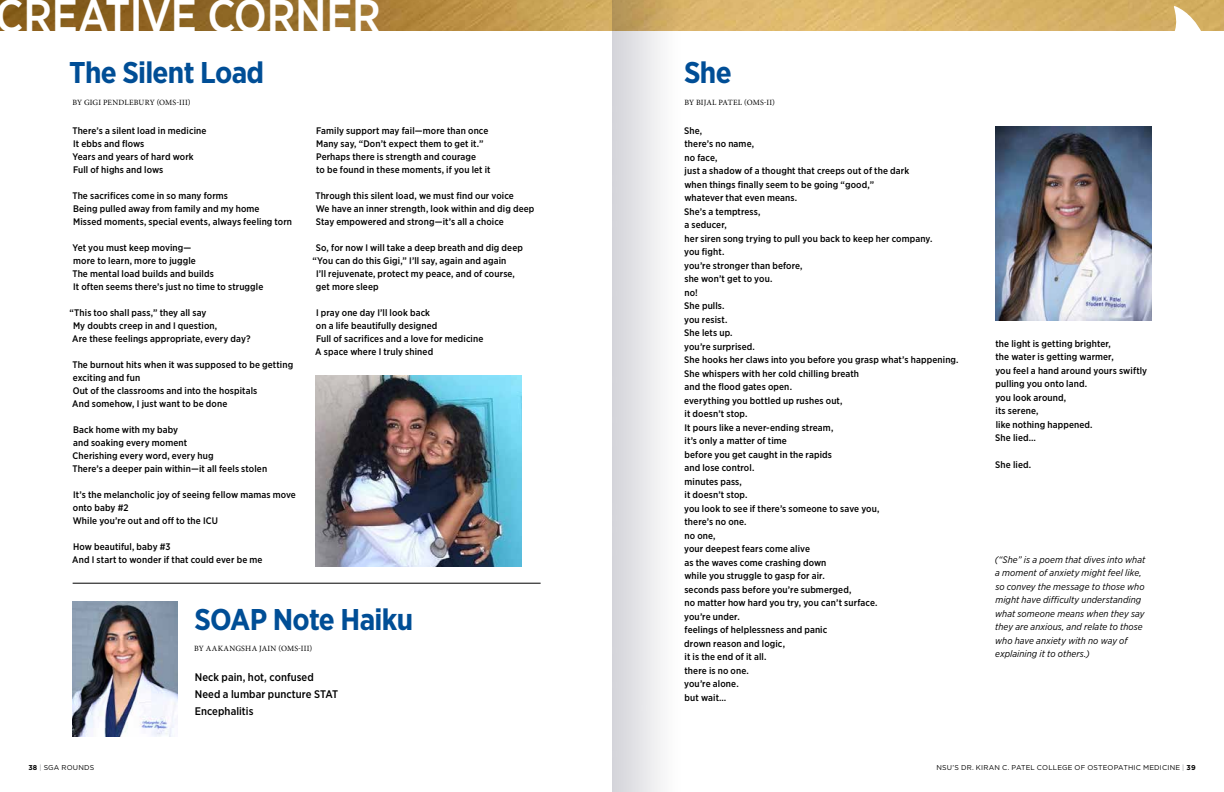
<style>
.page{position:relative;width:1224px;height:792px;background:#fff}
.page>*{position:absolute;margin:0;border:0;box-sizing:border-box;transform-origin:0 0}
.t1{font:500 46px "Gotham Narrow";letter-spacing:-.01em;color:#fff}
.t2{font:700 30px "Gotham Narrow";letter-spacing:-.025em;color:#004e96}
.t3{font:500 11px/17px "Gotham Narrow";letter-spacing:.005em;color:#000}
.t4{font:500 9.5px/13.5px "Gotham Narrow";letter-spacing:.01em;color:#000}
.t5{font:italic 9.5px/13.5px "Gotham Narrow";letter-spacing:.005em;color:#000}
.t6{font:8px "Minion Pro";letter-spacing:.025em;color:#000}
.t7{font:7px "Gotham";letter-spacing:.025em;color:#000}
.s1{font-weight:700}
.s2{color:#939598}
</style>
<div class="page">
<img style="left:316px;top:376px;width:206px;height:190px">
<img style="left:0;top:0;width:1224px;height:31px">
<img style="left:995px;top:126px;width:156px;height:194px">
<svg style="left:1174px;top:6px;width:28px;height:25px"></svg>
<img style="left:72px;top:601px;width:106px;height:136px">
<hr style="left:73px;top:583px;width:468px;height:1px;background:#000">
<img style="left:612px;top:0;width:242px;height:792px">
<h1 class="t1" style="left:-4px;top:-14px;width:386px">CREATIVE CORNER</h1>
<h2 class="t2" style="left:69px;top:54px;width:196px">The Silent Load</h2>
<p class="t6" style="left:72px;top:97px;width:120px">BY GIGI PENDLEBURY (OMS-III)</p>
<p class="t4" style="left:72px;top:124px;width:136px;line-height:13px">There’s a silent load in medicine<br>It ebbs and flows<br>Years and years of hard work<br>Full of highs and lows</p>
<p class="t4" style="left:72px;top:189px;width:221px;line-height:13px">The sacrifices come in so many forms<br>Being pulled away from family and my home<br>Missed moments, special events, always feeling torn</p>
<p class="t4" style="left:72px;top:241px;width:192px;line-height:13px">Yet you must keep moving—<br>more to learn, more to juggle<br>The mental load builds and builds<br>It often seems there’s just no time to struggle</p>
<p class="t4" style="left:70px;top:306px;width:182px;line-height:13px">“This too shall pass,” they all say<br>My doubts creep in and I question,<br>Are these feelings appropriate, every day?</p>
<p class="t4" style="left:72px;top:358px;width:222px;line-height:13px">The burnout hits when it was supposed to be getting exciting and fun<br>Out of the classrooms and into the hospitals<br>And somehow, I just want to be done</p>
<p class="t4" style="left:72px;top:423px;width:196px;line-height:13px">Back home with my baby<br>and soaking every moment<br>Cherishing every word, every hug<br>There’s a deeper pain within—it all feels stolen</p>
<p class="t4" style="left:73px;top:488px;width:225px;line-height:13px">It’s the melancholic joy of seeing fellow mamas move onto baby #2<br>While you’re out and off to the ICU</p>
<p class="t4" style="left:72px;top:540px;width:192px;line-height:13px">How beautiful, baby #3<br>And I start to wonder if that could ever be me</p>
<p class="t4" style="left:316px;top:124px;width:176px;line-height:13px">Family support may fail—more than once Many say, “Don’t expect them to get it.” Perhaps there is strength and courage<br>to be found in these moments, if you let it</p>
<p class="t4" style="left:315px;top:189px;width:221px;line-height:13px">Through this silent load, we must find our voice<br>We have an inner strength, look within and dig deep<br>Stay empowered and strong—it’s all a choice</p>
<p class="t4" style="left:316px;top:240px;width:209px">So, for now I will take a deep breath and dig deep</p>
<p class="t4" style="left:313px;top:253px;width:195px">“You can do this Gigi,” I’ll say, again and again</p>
<p class="t4" style="left:316px;top:266px;width:200px">I’ll rejuvenate, protect my peace, and of course,</p>
<p class="t4" style="left:316px;top:279px;width:64px">get more sleep</p>
<p class="t4" style="left:315px;top:306px;width:170px;line-height:13px">I pray one day I’ll look back<br>on a life beautifully designed<br>Full of sacrifices and a love for medicine<br>A space where I truly shined</p>
<h2 class="t2" style="left:195px;top:600px;width:220px">SOAP Note Haiku</h2>
<p class="t6" style="left:194px;top:643px;width:120px">BY AAKANGSHA JAIN (OMS-III)</p>
<p class="t3" style="left:195px;top:669px;width:145px">Neck pain, hot, confused<br>Need a lumbar puncture STAT<br>Encephalitis</p>
<h2 class="t2" style="left:684px;top:54px;width:49px">She</h2>
<p class="t6" style="left:684px;top:97px;width:92px">BY BIJAL PATEL (OMS-II)</p>
<p class="t4" style="left:684px;top:124px;width:276px">She,<br>there’s no name,<br>no face,<br>just a shadow of a thought that creeps out of the dark<br>when things finally seem to be going “good,”<br>whatever that even means.<br>She’s a temptress,<br>a seducer,<br>her siren song trying to pull you back to keep her company.<br>you fight.<br>you’re stronger than before,<br>she won’t get to you.<br>no!<br>She pulls.<br>you resist.<br>She lets up.<br>you’re surprised.<br>She hooks her claws into you before you grasp what’s happening.<br>She whispers with her cold chilling breath<br>and the flood gates open.<br>everything you bottled up rushes out,<br>it doesn’t stop.<br>It pours like a never-ending stream,<br>it’s only a matter of time<br>before you get caught in the rapids<br>and lose control.<br>minutes pass,<br>it doesn’t stop.<br>you look to see if there’s someone to save you,<br>there’s no one.<br>no one,<br>your deepest fears come alive<br>as the waves come crashing down<br>while you struggle to gasp for air.<br>seconds pass before you’re submerged,<br>no matter how hard you try, you can’t surface.<br>you’re under.<br>feelings of helplessness and panic<br>drown reason and logic,<br>it is the end of it all.<br>there is no one.<br>you’re alone.<br>but wait…</p>
<p class="t4" style="left:995px;top:337px;width:153px">the light is getting brighter,<br>the water is getting warmer,<br>you feel a hand around yours swiftly pulling you onto land.<br>you look around,<br>its serene,<br>like nothing happened.<br>She lied…</p>
<p class="t4" style="left:995px;top:458px;width:37px">She lied.</p>
<p class="t5" style="left:995px;top:552px;width:152px">(“She” is a poem that dives into what a moment of anxiety might feel like, so convey the message to those who might have difficulty understanding what someone means when they say they are anxious, and relate to those who have anxiety with no way of explaining it to others.)</p>
<p class="t7" style="left:28px;top:763px;width:67px"><span class="s1">38</span> <span class="s2">|</span> SGA ROUNDS</p>
<p class="t7" style="left:936px;top:763px;width:261px">NSU’S DR. KIRAN C. PATEL COLLEGE OF OSTEOPATHIC MEDICINE <span class="s2">|</span> <span class="s1">39</span></p>
</div>
